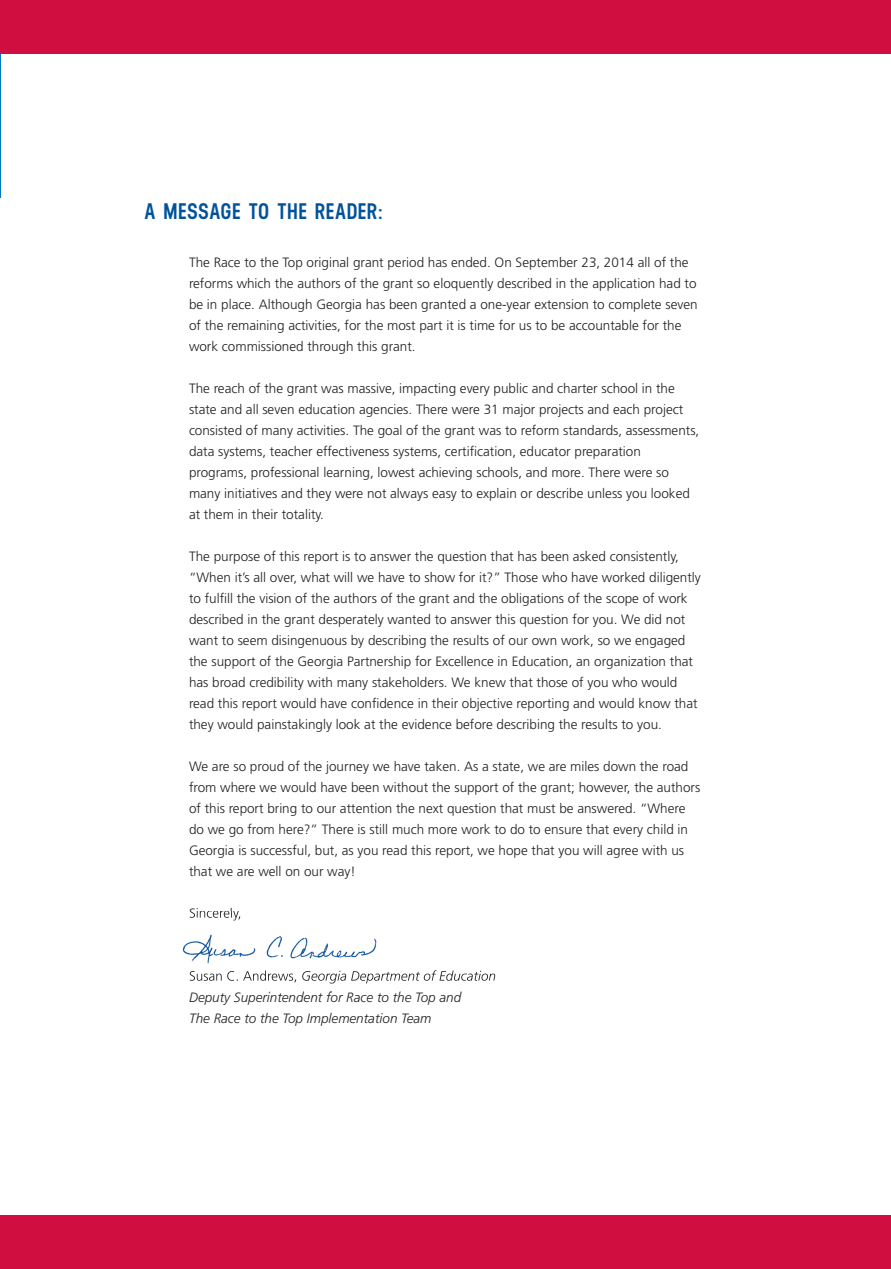
<style>
.page{position:relative;width:891px;height:1269px;background:#fff}
.page>*{position:absolute;margin:0;border:0;box-sizing:border-box;transform-origin:0 0}
.t1{font:600 22.5px "Neusa";letter-spacing:.02em;color:#01529a}
.t2{font:300 13.5px/21px "Frutiger";color:#231f20}
.t3{font:italic 300 13.5px/21px "Frutiger";color:#231f20}
</style>
<div class="page">
<hr style="left:0;top:0;width:1px;height:198px;background:#0079c2">
<div style="left:0;top:0;width:891px;height:54px;background:#d10e40"></div>
<img style="left:182px;top:916px;width:314px;height:76px">
<img style="left:190px;top:912px;width:50px;height:9px">
<img style="left:190px;top:970px;width:106px;height:12px">
<img style="left:302px;top:971px;width:84px;height:13px">
<div style="left:0;top:1215px;width:891px;height:54px;background:#d10e40"></div>
<h1 class="t1" style="left:144px;top:204px;width:240px">A MESSAGE TO THE READER:</h1>
<p class="t2" style="left:189px;top:252px;width:510px">The Race to the Top original grant period has ended. On September 23, 2014 all of the reforms which the authors of the grant so eloquently described in the application had to be in place. Although Georgia has been granted a one-year extension to complete seven of the remaining activities, for the most part it is time for us to be accountable for the work commissioned through this grant.</p>
<p class="t2" style="left:189px;top:378px;width:512px">The reach of the grant was massive, impacting every public and charter school in the state and all seven education agencies. There were 31 major projects and each project consisted of many activities. The goal of the grant was to reform standards, assessments, data systems, teacher effectiveness systems, certification, educator preparation programs, professional learning, lowest achieving schools, and more. There were so many initiatives and they were not always easy to explain or describe unless you looked at them in their totality.</p>
<p class="t2" style="left:189px;top:546px;width:513px">The purpose of this report is to answer the question that has been asked consistently, “When it’s all over, what will we have to show for it?” Those who have worked diligently to fulfill the vision of the authors of the grant and the obligations of the scope of work described in the grant desperately wanted to answer this question for you. We did not want to seem disingenuous by describing the results of our own work, so we engaged the support of the Georgia Partnership for Excellence in Education, an organization that has broad credibility with many stakeholders. We knew that those of you who would read this report would have confidence in their objective reporting and would know that they would painstakingly look at the evidence before describing the results to you.</p>
<p class="t2" style="left:189px;top:756px;width:513px">We are so proud of the journey we have taken. As a state, we are miles down the road from where we would have been without the support of the grant; however, the authors of this report bring to our attention the next question that must be answered. “Where do we go from here?” There is still much more work to do to ensure that every child in Georgia is successful, but, as you read this report, we hope that you will agree with us that we are well on our way!</p>
<p class="t3" style="left:189px;top:987px;width:274px">Deputy Superintendent for Race to the Top and<br>The Race to the Top Implementation Team</p>
</div>
